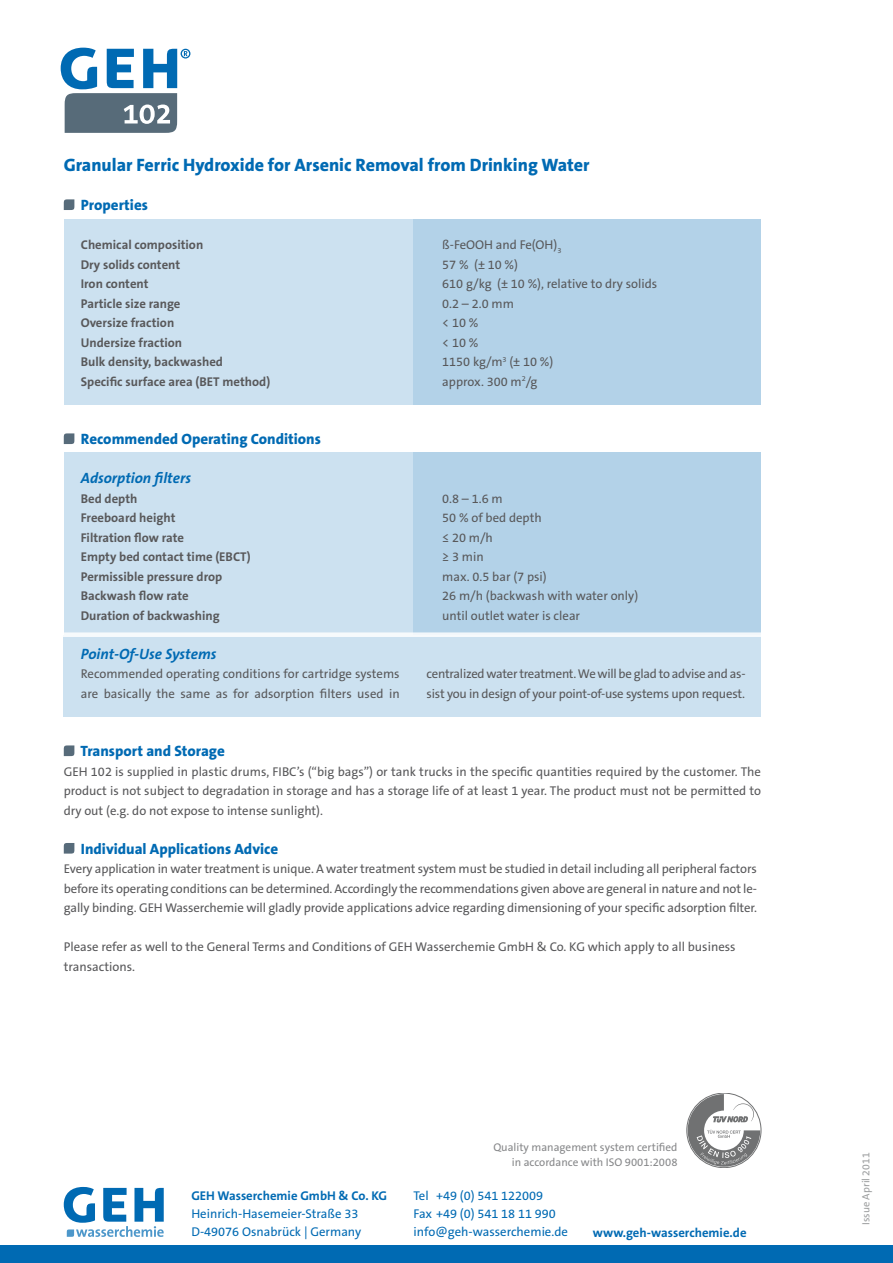
<style>
.page{position:relative;width:893px;height:1263px;background:#fff}
.page>*{position:absolute;margin:0;border:0;box-sizing:border-box;transform-origin:0 0}
.t1{font:800 18px "The Sans B W8";color:#006ab3}
.t2{font:800 15px "The Sans B W8";color:#006ab3}
.t3{font:italic 700 15px "The Sans B W7";color:#006ab3}
.t4{font:12.75px/19.5px "The Sans B W5 Plain";color:#58585a}
.t5{font:700 12.75px "The Sans B W7";color:#58585a}
.t6{font:12.75px/18px "The Sans B W5 Plain";color:#006ab3}
.t7{font:12.75px/19.5px "The Sans B W5 Plain";letter-spacing:-.02em;color:#58585a}
.t8{font:700 12.75px "The Sans B W7";color:#006ab3}
.t9{font:11.25px/15px "The Sans B W5 Plain";color:#87888a;text-align:right}
.t10{font:10.5px "The Sans B W5 Plain";color:#9c9e9f}
</style>
<div class="page">
<svg style="left:61px;top:48px;width:129px;height:85px"></svg>
<div style="left:64px;top:635px;width:697px;height:82px;background:#cce1f0"></div>
<svg style="left:64px;top:199px;width:10px;height:11px"></svg>
<div style="left:412px;top:219px;width:349px;height:186px;background:#b3d2e8"></div>
<div style="left:64px;top:219px;width:348px;height:186px;background:#cce1f0"></div>
<div style="left:412px;top:452px;width:349px;height:182px;background:#b3d2e8"></div>
<div style="left:64px;top:452px;width:348px;height:182px;background:#cce1f0"></div>
<svg style="left:64px;top:433px;width:10px;height:11px"></svg>
<svg style="left:64px;top:745px;width:10px;height:11px"></svg>
<svg style="left:64px;top:843px;width:10px;height:11px"></svg>
<div style="left:0;top:1246px;width:893px;height:17px;background:#006ab3"></div>
<svg style="left:64px;top:1187px;width:100px;height:50px"></svg>
<svg style="left:688px;top:1094px;width:72px;height:73px"></svg>
<div style="left:49px;top:632px;width:738px;height:5px;background:#f6fafc"></div>
<h1 class="t1" style="left:64px;top:153px;width:527px">Granular Ferric Hydroxide for Arsenic Removal from Drinking Water</h1>
<p class="t2" style="left:81px;top:195px;width:69px">Properties</p>
<p class="t5" style="left:81px;top:237px;width:124px">Chemical composition</p>
<p class="t4" style="left:442px;top:235px;width:121px">ß-FeOOH and Fe(OH)<sub>3</sub></p>
<p class="t5" style="left:81px;top:256px;width:101px">Dry solids content</p>
<p class="t4" style="left:442px;top:255px;width:77px">57 % (± 10 %)</p>
<p class="t5" style="left:81px;top:276px;width:69px">Iron content</p>
<p class="t4" style="left:442px;top:274px;width:217px">610 g/kg (± 10 %), relative to dry solids</p>
<p class="t5" style="left:81px;top:295px;width:101px">Particle size range</p>
<p class="t4" style="left:442px;top:294px;width:73px">0.2 – 2.0 mm</p>
<p class="t5" style="left:81px;top:314px;width:95px">Oversize fraction</p>
<p class="t4" style="left:442px;top:313px;width:38px">&lt; 10 %</p>
<p class="t5" style="left:81px;top:334px;width:103px">Undersize fraction</p>
<p class="t4" style="left:442px;top:332px;width:38px">&lt; 10 %</p>
<p class="t5" style="left:81px;top:353px;width:144px">Bulk density, backwashed</p>
<p class="t4" style="left:442px;top:352px;width:113px">1150 kg/m<sup>3</sup> (± 10 %)</p>
<p class="t5" style="left:81px;top:373px;width:191px">Specific surface area (BET method)</p>
<p class="t4" style="left:442px;top:372px;width:97px">approx. 300 m<sup>2</sup>/g</p>
<p class="t2" style="left:81px;top:429px;width:242px">Recommended Operating Conditions</p>
<p class="t3" style="left:81px;top:468px;width:112px">Adsorption filters</p>
<p class="t5" style="left:81px;top:490px;width:58px">Bed depth</p>
<p class="t4" style="left:442px;top:489px;width:62px">0.8 – 1.6 m</p>
<p class="t5" style="left:81px;top:510px;width:96px">Freeboard height</p>
<p class="t4" style="left:442px;top:508px;width:101px">50 % of bed depth</p>
<p class="t5" style="left:81px;top:529px;width:105px">Filtration flow rate</p>
<p class="t4" style="left:442px;top:528px;width:52px">≤ 20 m/h</p>
<p class="t5" style="left:81px;top:548px;width:171px">Empty bed contact time (EBCT)</p>
<p class="t4" style="left:442px;top:547px;width:43px">≥ 3 min</p>
<p class="t5" style="left:81px;top:568px;width:143px">Permissible pressure drop</p>
<p class="t4" style="left:442px;top:566px;width:106px">max. 0.5 bar (7 psi)</p>
<p class="t5" style="left:81px;top:587px;width:109px">Backwash flow rate</p>
<p class="t4" style="left:442px;top:586px;width:197px">26 m/h (backwash with water only)</p>
<p class="t5" style="left:81px;top:607px;width:141px">Duration of backwashing</p>
<p class="t4" style="left:442px;top:605px;width:139px">until outlet water is clear</p>
<p class="t3" style="left:81px;top:644px;width:137px">Point-Of-Use Systems</p>
<p class="t4" style="left:81px;top:664px;width:320px">Recommended operating conditions for cartridge systems are basically the same as for adsorption filters used in</p>
<p class="t2" style="left:81px;top:741px;width:146px">Transport and Storage</p>
<p class="t7" style="left:427px;top:664px;width:320px">centralized water treatment. We will be glad to advise and as&shy;sist you in design of your point-of-use systems upon request.</p>
<p class="t4" style="left:64px;top:762px;width:699px;text-align:justify">GEH 102 is supplied in plastic drums, FIBC’s (“big bags”) or tank trucks in the specific quantities required by the customer. The product is not subject to degradation in storage and has a storage life of at least 1 year. The product must not be permitted to dry out (e.g. do not expose to intense sunlight).</p>
<p class="t2" style="left:81px;top:839px;width:199px">Individual Applications Advice</p>
<p class="t4" style="left:64px;top:859px;width:695px;text-align:justify">Every application in water treatment is unique. A water treatment system must be studied in detail including all peripheral factors before its operating conditions can be determined. Accordingly the recommendations given above are general in nature and not le&shy;gally binding. GEH Wasserchemie will gladly provide applications advice regarding dimensioning of your specific adsorption filter.</p>
<p class="t4" style="left:64px;top:937px;width:673px">Please refer as well to the General Terms and Conditions of GEH Wasserchemie GmbH &amp; Co. KG which apply to all business transactions.</p>
<p class="t8" style="left:191px;top:1188px;width:197px">GEH Wasserchemie GmbH &amp; Co. KG</p>
<p class="t6" style="left:191px;top:1205px;width:171px">Heinrich-Hasemeier-Straße 33<br>D-49076 Osnabrück | Germany</p>
<p class="t9" style="left:493px;top:1140px;width:186px">Quality management system certified in accordance with ISO 9001:2008</p>
<p class="t10" style="left:859px;top:1225px;width:74px;rotate:-90deg">Issue April 2011</p>
<p class="t6" style="left:414px;top:1187px;width:156px">Tel +49 (0) 541 122009<br>Fax +49 (0) 541 18 11 990 info@geh-wasserchemie.de</p>
<p class="t8" style="left:593px;top:1224px;width:155px">www.geh-wasserchemie.de</p>
</div>
